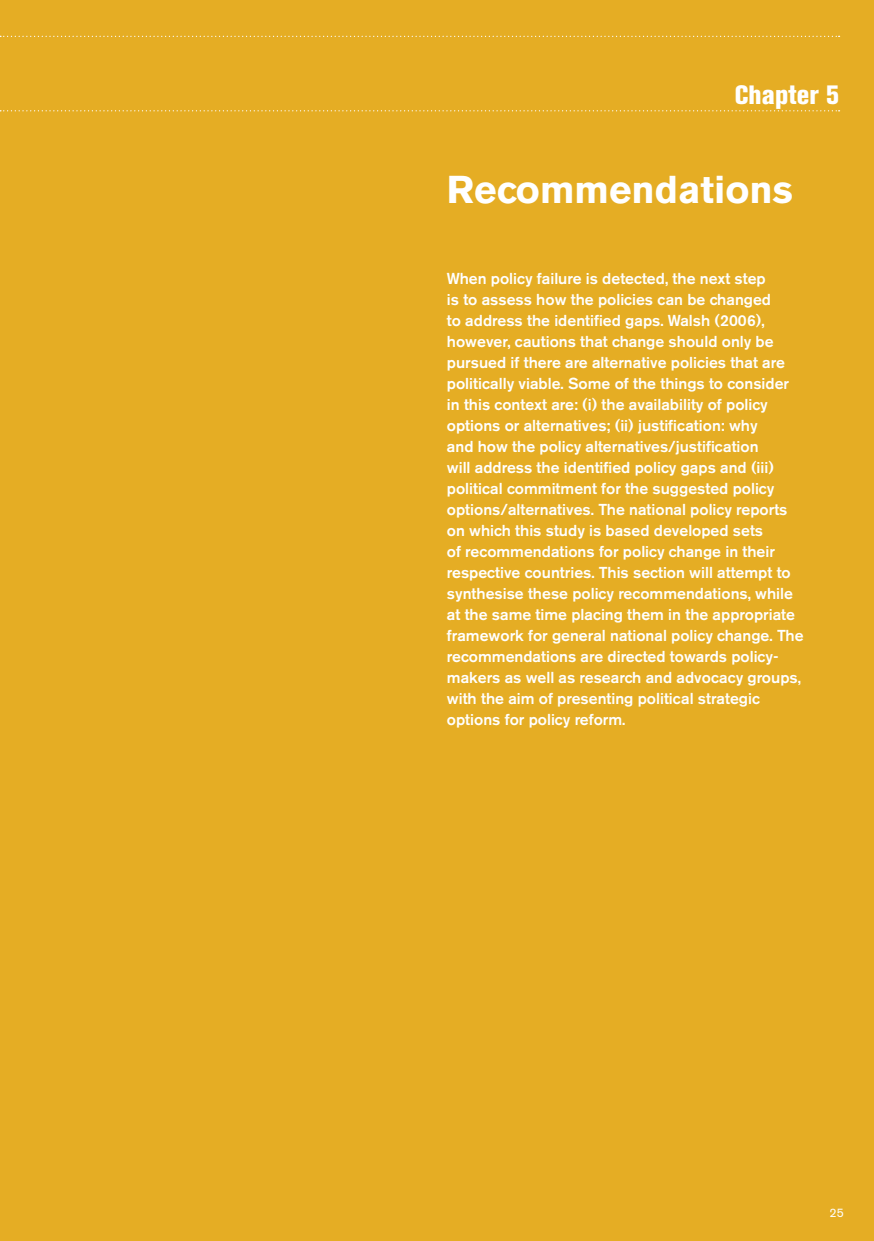
<style>
.page{position:relative;width:874px;height:1241px;background:#fff}
.page>*{position:absolute;margin:0;border:0;box-sizing:border-box;transform-origin:0 0}
.t1{font:700 38.5px "Akzidenz Grotesk BE";color:#fff}
.t2{font:800 condensed 26.25px "Akzidenz Grotesk BE";letter-spacing:.005em;color:#fff}
.t3{font:500 15.75px/21px "Akzidenz Grotesk BE";color:#fff}
.t4{font:12.25px "Akzidenz Grotesk BE";color:#fff}
</style>
<div class="page">
<div style="left:0;top:0;width:873px;height:1240px;background:#e5ad24"></div>
<svg style="left:0;top:36px;width:839px;height:1px"></svg>
<svg style="left:0;top:110px;width:839px;height:1px"></svg>
<h2 class="t2" style="left:734px;top:80px;width:106px">Chapter 5</h2>
<h1 class="t1" style="left:446px;top:167px;width:347px">Recommendations</h1>
<p class="t3" style="left:446px;top:268px;width:358px">When policy failure is detected, the next step<br>is to assess how the policies can be changed<br>to address the identified gaps. Walsh (2006), however, cautions that change should only be pursued if there are alternative policies that are politically viable. Some of the things to consider in this context are: (i) the availability of policy options or alternatives; (ii) justification: why<br>and how the policy alternatives/justification<br>will address the identified policy gaps and (iii) political commitment for the suggested policy options/alternatives. The national policy reports on which this study is based developed sets<br>of recommendations for policy change in their respective countries. This section will attempt to synthesise these policy recommendations, while at the same time placing them in the appropriate framework for general national policy change. The recommendations are directed towards policy&shy;makers as well as research and advocacy groups, with the aim of presenting political strategic options for policy reform.</p>
<p class="t4" style="left:829px;top:1205px;width:16px">25</p>
</div>
